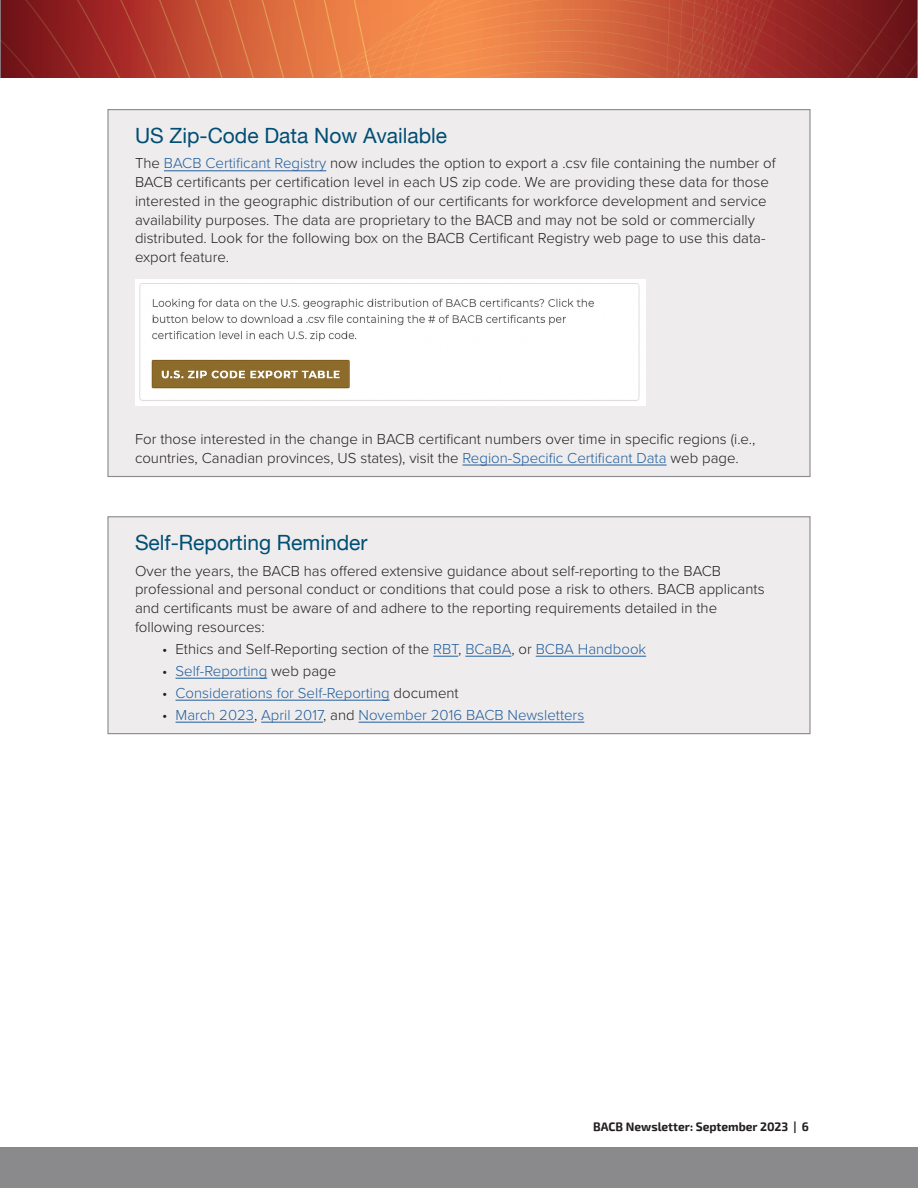
<style>
.page{position:relative;width:918px;height:1188px;background:#fff}
.page>*{position:absolute;margin:0;border:0;box-sizing:border-box;transform-origin:0 0}
.Blurb_header{font:21px "Helvetica Neue";color:#004e74}
.Body_Text-blurb{font:300 15px/18.8px "Proxima Nova";color:#231f20}
.Body_Text-blurb-bull{font:300 15px "Proxima Nova";color:#215e9e}
.Body_Text-blurb-bull-2{font:300 15px "Proxima Nova";color:#231f20}
.t1{font:700 12px "Exo 2";color:#231f20}
.s1{color:#215e9e}
.s2{color:#231f20}
</style>
<div class="page">
<div style="left:0;top:1148px;width:918px;height:40px;background:#8a8a8d"></div>
<img style="left:0;top:0;width:918px;height:78px">
<div style="left:107px;top:109px;width:704px;height:368px;background:#eeecec;border:1px solid #8a8a8d"></div>
<hr style="left:164px;top:171px;width:162px;height:1px;background:#215e9e">
<hr style="left:463px;top:465px;width:204px;height:1px;background:#215e9e">
<div style="left:107px;top:516px;width:704px;height:218px;background:#eeecec;border:1px solid #8a8a8d"></div>
<svg style="left:433px;top:656px;width:25px;height:1px"></svg>
<hr style="left:465px;top:656px;width:46px;height:1px;background:#215e9e">
<hr style="left:536px;top:656px;width:110px;height:1px;background:#215e9e">
<hr style="left:176px;top:678px;width:91px;height:1px;background:#215e9e">
<hr style="left:176px;top:700px;width:214px;height:1px;background:#215e9e">
<hr style="left:176px;top:722px;width:78px;height:1px;background:#215e9e">
<hr style="left:261px;top:722px;width:62px;height:1px;background:#215e9e">
<hr style="left:359px;top:722px;width:225px;height:1px;background:#215e9e">
<img style="left:135px;top:280px;width:510px;height:125px">
<h1 class="Blurb_header" style="left:135px;top:120px;width:314px">US Zip-Code Data Now Available</h1>
<p class="Body_Text-blurb" style="left:135px;top:153px;width:642px">The <span class="s1">BACB Certificant Registry</span> now includes the option to export a .csv file containing the number of BACB certificants per certification level in each US zip code. We are providing these data for those interested in the geographic distribution of our certificants for workforce development and service availability purposes. The data are proprietary to the BACB and may not be sold or commercially distributed. Look for the following box on the BACB Certificant Registry web page to use this data&shy;export feature.</p>
<p class="Body_Text-blurb" style="left:135px;top:429px;width:622px">For those interested in the change in BACB certificant numbers over time in specific regions (i.e., countries, Canadian provinces, US states), visit the <span class="s1">Region-Specific Certificant Data</span> web page.</p>
<h1 class="Blurb_header" style="left:135px;top:528px;width:234px">Self-Reporting Reminder</h1>
<p class="Body_Text-blurb" style="left:135px;top:560px;width:631px">Over the years, the BACB has offered extensive guidance about self-reporting to the BACB professional and personal conduct or conditions that could pose a risk to others. BACB applicants and certificants must be aware of and adhere to the reporting requirements detailed in the following resources:</p>
<p class="Body_Text-blurb-bull-2" style="left:162px;top:638px;width:486px">• Ethics and Self-Reporting section of the <span class="s1">RBT</span>, <span class="s1">BCaBA</span>, or <span class="s1">BCBA Handbook</span></p>
<p class="Body_Text-blurb-bull" style="left:162px;top:660px;width:176px"><span class="s2">•</span> Self-Reporting <span class="s2">web page</span></p>
<p class="Body_Text-blurb-bull" style="left:162px;top:682px;width:298px"><span class="s2">•</span> Considerations for Self-Reporting <span class="s2">document</span></p>
<p class="Body_Text-blurb-bull" style="left:162px;top:704px;width:424px"><span class="s2">•</span> March 2023<span class="s2">,</span> April 2017<span class="s2">, and</span> November 2016 BACB Newsletters</p>
<p class="t1" style="left:593px;top:1119px;width:217px">BACB Newsletter: September 2023 | 6</p>
</div>
